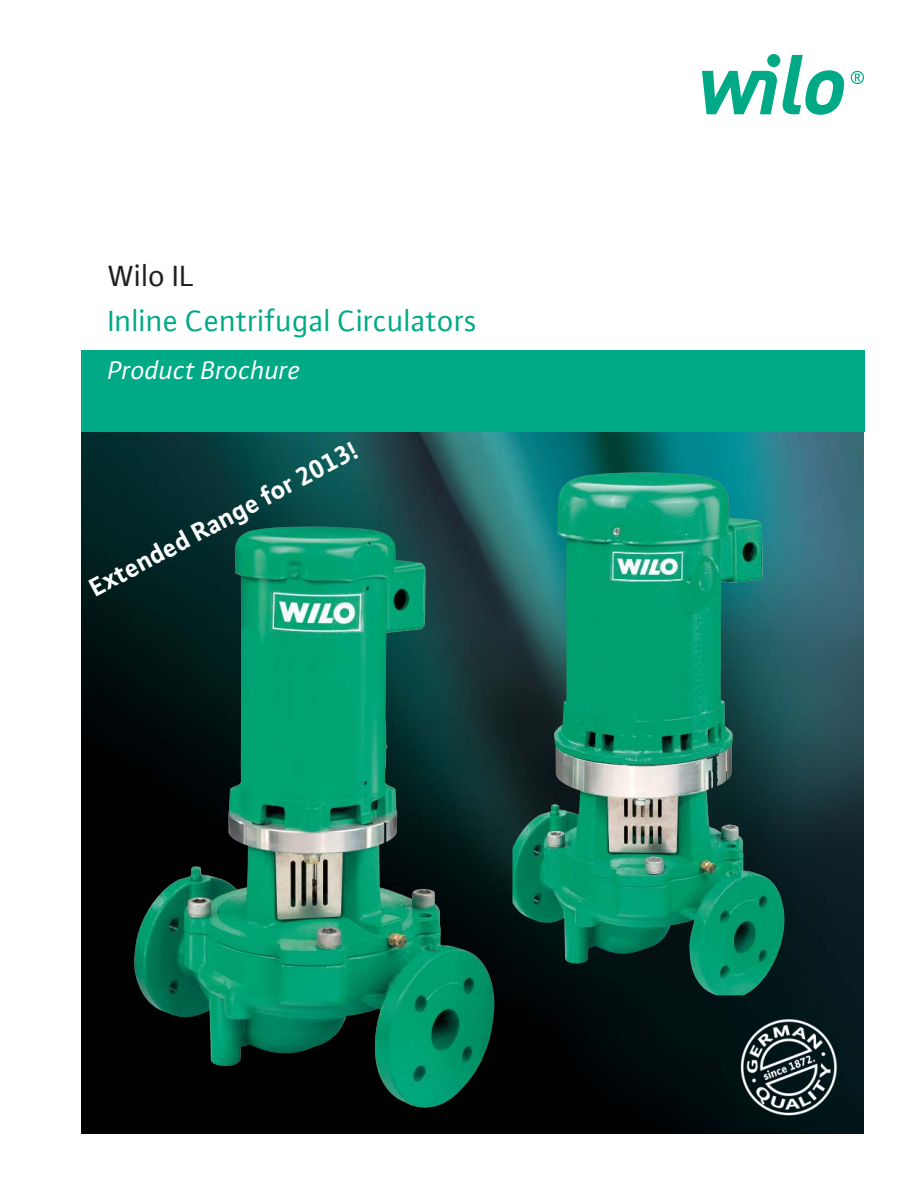
<style>
.page{position:relative;width:918px;height:1188px;background:#fff}
.page>*{position:absolute;margin:0;border:0;box-sizing:border-box;transform-origin:0 0}
.t1{font:31.5px "WILO Plus FM";color:#00aa87}
.t2{font:31.5px "WILO Plus FM";color:#231f20}
.t3{font:700 27px "WILO Plus FM";color:#fff}
.t4{font:italic 27px "WILO Plus FM";color:#fff}
</style>
<div class="page">
<img style="left:81px;top:432px;width:783px;height:702px">
<img style="left:739px;top:1015px;width:100px;height:102px">
<img style="left:512px;top:472px;width:275px;height:523px">
<img style="left:133px;top:526px;width:362px;height:582px">
<div style="left:81px;top:351px;width:783px;height:81px;background:#00aa87"></div>
<svg style="left:702px;top:54px;width:162px;height:61px"></svg>
<p class="t2" style="left:108px;top:260px;width:88px">Wilo IL</p>
<p class="t1" style="left:108px;top:305px;width:371px">Inline Centrifugal Circulators</p>
<p class="t4" style="left:108px;top:357px;width:194px">Product Brochure</p>
<p class="t3" style="left:85px;top:577px;width:302px;rotate:-28deg">Extended Range for 2013!</p>
</div>
